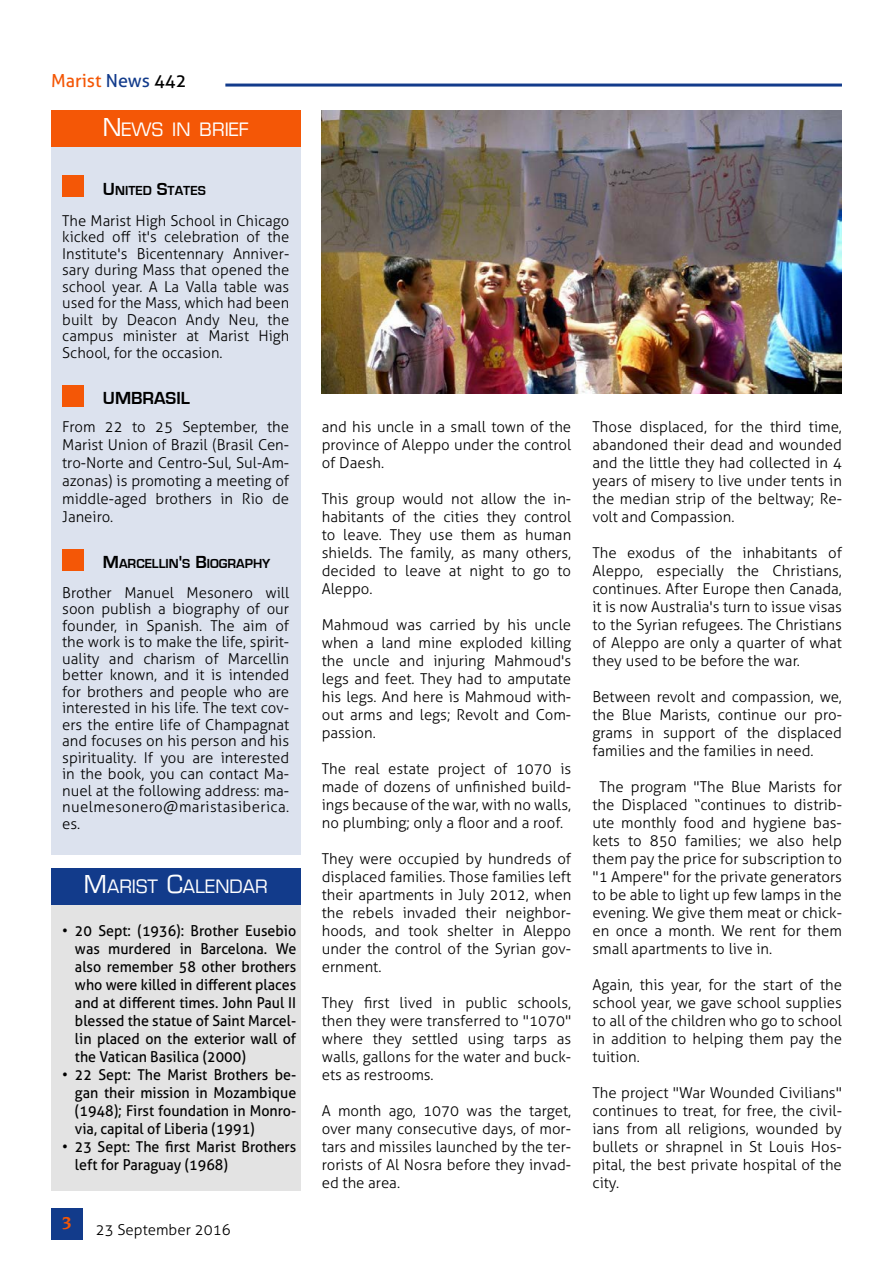
<style>
.page{position:relative;width:893px;height:1263px;background:#fff}
.page>*{position:absolute;margin:0;border:0;box-sizing:border-box;transform-origin:0 0}
.t1{font:18px "Eurostile";color:#fff}
.t2{font:18px "Aller";color:#f45706}
.t3{font:700 18px "Eurostile";color:#000}
.t4{font:700 18px "Novarese IT Cby BT";color:#f45706}
.t5{font:300 15px/18px "Aller";color:#000;text-align:justify}
.t6{font:15px/18px "Aller";color:#000;text-align:justify;scale:.95 1}
.t7{font:700 13.5px "Eurostile";color:#000}
.s1{color:#123b8b}
.s2{color:#000}
.s3{font-size:24px}
.s4{font-size:18px}
</style>
<div class="page">
<hr style="left:225px;top:84px;width:617px;height:3px;background:#123b8b">
<div style="left:51px;top:1208px;width:32px;height:31px;background:#123b8b"></div>
<div style="left:51px;top:120px;width:249px;height:735px;background:#dce2ee"></div>
<div style="left:62px;top:176px;width:22px;height:21px;background:#f45706"></div>
<div style="left:51px;top:111px;width:249px;height:36px;background:#f45706"></div>
<div style="left:62px;top:385px;width:21px;height:21px;background:#f45706"></div>
<div style="left:62px;top:550px;width:21px;height:21px;background:#f45706"></div>
<img style="left:322px;top:111px;width:520px;height:282px">
<div style="left:51px;top:905px;width:249px;height:286px;background:#e3e3e3"></div>
<div style="left:51px;top:868px;width:249px;height:37px;background:#123b8b"></div>
<p class="t2" style="left:51px;top:69px;width:137px">Marist <span class="s1">News</span> <span class="s2">442</span></p>
<p class="t1" style="left:103px;top:118px;width:148px"><span class="s3">N</span>EWS IN BRIEF</p>
<p class="t7" style="left:103px;top:183px;width:104px"><span class="s4">U</span>NITED <span class="s4">S</span>TATES</p>
<p class="t5" style="left:62px;top:212px;width:228px;line-height:16.5px">The Marist High School in Chicago kicked off it's celebration of the Institute's Bicentennary Anniver&shy;sary during Mass that opened the school year. A La Valla table was used for the Mass, which had been built by Deacon Andy Neu, the campus minister at Marist High School, for the occasion.</p>
<p class="t3" style="left:103px;top:389px;width:39px">UMBRASIL</p>
<p class="t5" style="left:62px;top:418px;width:228px">From 22 to 25 September, the Marist Union of Brazil (Brasil Cen&shy;tro-Norte and Centro-Sul, Sul-Am&shy;azonas) is promoting a meeting of middle-aged brothers in Rio de Janeiro.</p>
<p class="t7" style="left:103px;top:557px;width:169px"><span class="s4">M</span>ARCELLIN<span class="s4">'</span>S <span class="s4">B</span>IOGRAPHY</p>
<p class="t5" style="left:62px;top:584px;width:229px;line-height:16.5px">Brother Manuel Mesonero will soon publish a biography of our founder, in Spanish. The aim of the work is to make the life, spirit&shy;uality and charism of Marcellin better known, and it is intended for brothers and people who are interested in his life. The text cov&shy;ers the entire life of Champagnat and focuses on his person and his spirituality. If you are interested in the book, you can contact Ma&shy;nuel at the following address: ma&shy;nuelmesonero@maristasiberica. es.</p>
<p class="t1" style="left:84px;top:876px;width:185px"><span class="s3">M</span> ARIST <span class="s3">C</span>ALENDAR</p>
<p class="t6" style="left:75px;top:922px;width:234px;text-indent:-13px">• 20 Sept: (1936): Brother Eusebio was murdered in Barcelona. We also remember 58 other brothers who were killed in different places and at different times. John Paul II blessed the statue of Saint Marcel&shy;lin placed on the exterior wall of the Vatican Basilica (2000)</p>
<p class="t6" style="left:75px;top:1066px;width:234px;text-indent:-13px">• 22 Sept: The Marist Brothers be&shy;gan their mission in Mozambique (1948); First foundation in Monro&shy;via, capital of Liberia (1991)</p>
<p class="t6" style="left:75px;top:1138px;width:234px;text-indent:-13px">• 23 Sept: The first Marist Brothers left for Paraguay (1968)</p>
<p class="t4" style="left:62px;top:1212px;width:12px">3</p>
<p class="t5" style="left:96px;top:1220px;width:137px">23 September 2016</p>
<p class="t5" style="left:322px;top:418px;width:251px">and his uncle in a small town of the province of Aleppo under the control of Daesh.</p>
<p class="t5" style="left:322px;top:490px;width:251px">This group would not allow the in&shy;habitants of the cities they control to leave. They use them as human shields. The family, as many others, decided to leave at night to go to Aleppo.</p>
<p class="t5" style="left:322px;top:616px;width:251px">Mahmoud was carried by his uncle when a land mine exploded killing the uncle and injuring Mahmoud's legs and feet. They had to amputate his legs. And here is Mahmoud with&shy;out arms and legs; Revolt and Com&shy;passion.</p>
<p class="t5" style="left:322px;top:760px;width:251px">The real estate project of 1070 is made of dozens of unfinished build&shy;ings because of the war, with no walls, no plumbing; only a floor and a roof.</p>
<p class="t5" style="left:322px;top:850px;width:251px">They were occupied by hundreds of displaced families. Those families left their apartments in July 2012, when the rebels invaded their neighbor&shy;hoods, and took shelter in Aleppo under the control of the Syrian gov&shy;ernment.</p>
<p class="t5" style="left:322px;top:994px;width:251px">They first lived in public schools, then they were transferred to "1070" where they settled using tarps as walls, gallons for the water and buck&shy;ets as restrooms.</p>
<p class="t5" style="left:322px;top:1102px;width:251px">A month ago, 1070 was the target, over many consecutive days, of mor&shy;tars and missiles launched by the ter&shy;rorists of Al Nosra before they invad&shy;ed the area.</p>
<p class="t5" style="left:592px;top:418px;width:251px">Those displaced, for the third time, abandoned their dead and wounded and the little they had collected in 4 years of misery to live under tents in the median strip of the beltway; Re&shy;volt and Compassion.</p>
<p class="t5" style="left:592px;top:544px;width:251px">The exodus of the inhabitants of Aleppo, especially the Christians, continues. After Europe then Canada, it is now Australia's turn to issue visas to the Syrian refugees. The Christians of Aleppo are only a quarter of what they used to be before the war.</p>
<p class="t5" style="left:592px;top:688px;width:251px">Between revolt and compassion, we, the Blue Marists, continue our pro&shy;grams in support of the displaced families and the families in need.</p>
<p class="t5" style="left:592px;top:778px;width:251px;text-indent:7px">The program "The Blue Marists for the Displaced “continues to distrib&shy;ute monthly food and hygiene bas&shy;kets to 850 families; we also help them pay the price for subscription to "1 Ampere" for the private generators to be able to light up few lamps in the evening. We give them meat or chick&shy;en once a month. We rent for them small apartments to live in.</p>
<p class="t5" style="left:592px;top:976px;width:251px">Again, this year, for the start of the school year, we gave school supplies to all of the children who go to school in addition to helping them pay the tuition.</p>
<p class="t5" style="left:592px;top:1084px;width:251px">The project "War Wounded Civilians" continues to treat, for free, the civil&shy;ians from all religions, wounded by bullets or shrapnel in St Louis Hos&shy;pital, the best private hospital of the city.</p>
</div>
